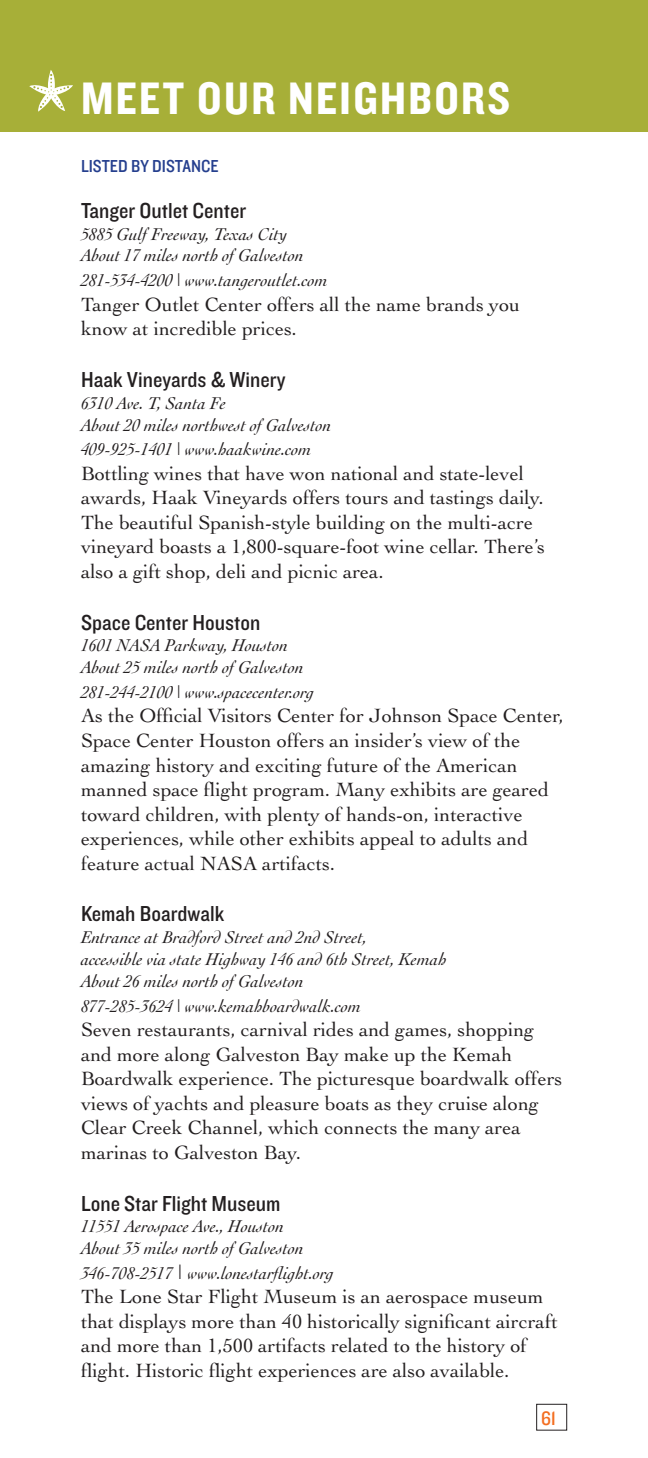
<style>
.page{position:relative;width:648px;height:1458px;background:#fff}
.page>*{position:absolute;margin:0;border:0;box-sizing:border-box;transform-origin:0 0}
.t1{font:47.25px "Knockout 50 Welterweight";letter-spacing:.05em;color:#fff}
.t2{font:22.5px "Knockout 30 Junior Welterwt";color:#231f20}
.t3{font:20.25px/24.5px "Cochin LT Std";color:#231f20}
.t4{font:20.25px "Knockout 30 Junior Welterwt";color:#f36e21}
.t5{font:italic 18px/21.8px "Cochin LT Std";color:#231f20}
.t6{font:18px "Knockout 30 Junior Welterwt";color:#253f8e}
.s1{font-style:normal;font-size:20.25px}
</style>
<div class="page">
<div style="left:0;top:0;width:648px;height:131px;background:#a7af38"></div>
<svg style="left:29px;top:70px;width:44px;height:42px"></svg>
<div style="left:536px;top:1404px;width:31px;height:26px;border:1px solid #231f20"></div>
<h1 class="t1" style="left:81px;top:68px;width:431px">MEET OUR NEIGHBORS</h1>
<p class="t6" style="left:81px;top:155px;width:139px">LISTED BY DISTANCE</p>
<p class="t2" style="left:81px;top:196px;width:167px">Tanger Outlet Center</p>
<p class="t5" style="left:81px;top:223px;width:224px">5885 Gulf Freeway, Texas City<br>About 17 miles north of Galveston</p>
<p class="t5" style="left:81px;top:269px;width:248px">281-534-4200 | www.tangeroutlet.com</p>
<p class="t3" style="left:81px;top:292px;width:441px">Tanger Outlet Center offers all the name brands you know at incredible prices.</p>
<p class="t2" style="left:81px;top:365px;width:206px">Haak Vineyards &amp; Winery</p>
<p class="t5" style="left:81px;top:392px;width:252px">6310 Ave. T, Santa Fe<br>About 20 miles northwest of Galveston</p>
<p class="t5" style="left:81px;top:438px;width:232px">409-925-1401 | www.haakwine.com</p>
<p class="t3" style="left:81px;top:461px;width:466px">Bottling wines that have won national and state-level awards, Haak Vineyards offers tours and tastings daily.<br>The beautiful Spanish-style building on the multi-acre vineyard boasts a 1,800-square-foot wine cellar. There’s also a gift shop, deli and picnic area.</p>
<p class="t2" style="left:81px;top:608px;width:181px">Space Center Houston</p>
<p class="t5" style="left:81px;top:635px;width:224px">1601 NASA Parkway, Houston<br>About 25 miles north of Galveston</p>
<p class="t5" style="left:81px;top:681px;width:235px">281-244-2100 | www.spacecenter.org</p>
<p class="t3" style="left:81px;top:704px;width:484px">As the Official Visitors Center for Johnson Space Center, Space Center Houston offers an insider’s view of the amazing history and exciting future of the American manned space flight program. Many exhibits are geared toward children, with plenty of hands-on, interactive experiences, while other exhibits appeal to adults and feature actual NASA artifacts.</p>
<p class="t2" style="left:81px;top:900px;width:145px">Kemah Boardwalk</p>
<p class="t5" style="left:81px;top:927px;width:367px">Entrance at Bradford Street and 2nd Street,<br>accessible via state Highway 146 and 6th Street, Kemah<br>About 26 miles north of Galveston</p>
<p class="t5" style="left:81px;top:995px;width:282px">877-285-3624 | www.kemahboardwalk.com</p>
<p class="t3" style="left:81px;top:1017px;width:483px">Seven restaurants, carnival rides and games, shopping and more along Galveston Bay make up the Kemah Boardwalk experience. The picturesque boardwalk offers views of yachts and pleasure boats as they cruise along Clear Creek Channel, which connects the many area marinas to Galveston Bay.</p>
<p class="t2" style="left:81px;top:1189px;width:201px">Lone Star Flight Museum</p>
<p class="t5" style="left:81px;top:1216px;width:224px">11551 Aerospace Ave., Houston<br>About 35 miles north of Galveston</p>
<p class="t5" style="left:81px;top:1262px;width:254px">346-708-2517 <span class="s1">|</span> www.lonestarflight.org</p>
<p class="t3" style="left:81px;top:1285px;width:478px">The Lone Star Flight Museum is an aerospace museum that displays more than 40 historically significant aircraft and more than 1,500 artifacts related to the history of flight. Historic flight experiences are also available.</p>
<p class="t4" style="left:541px;top:1406px;width:17px">61</p>
</div>
